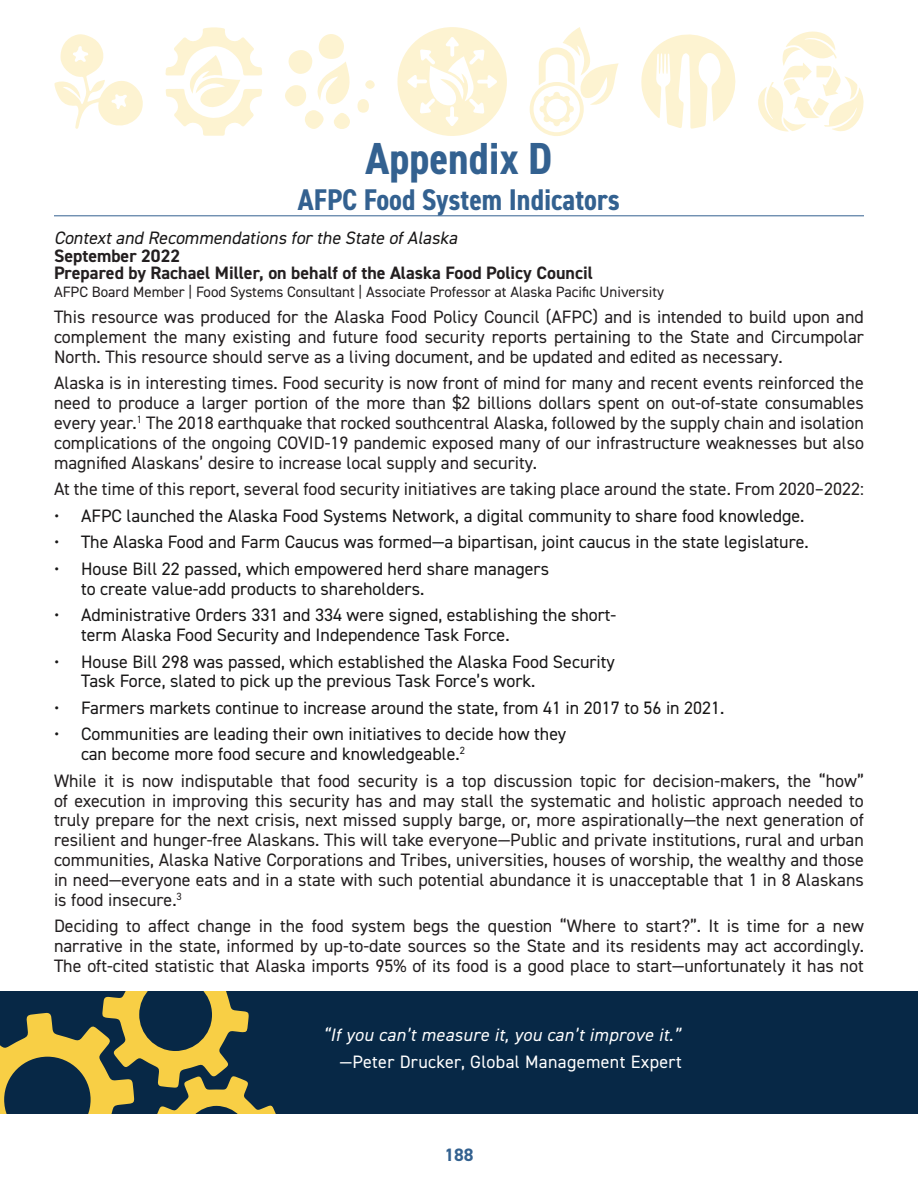
<style>
.page{position:relative;width:918px;height:1188px;background:#fff}
.page>*{position:absolute;margin:0;border:0;box-sizing:border-box;transform-origin:0 0}
.t1{font:700 condensed 45px "DIN2014";color:#336190}
.t2{font:700 condensed 30px "DIN2014";color:#336190}
.t3{font:18px/19.8px "DIN2014";color:#231f20;text-align:justify}
.t4{font:18px/19.8px "DIN2014";color:#181717}
.t5{font:700 18px/17.5px "DIN2014";color:#231f20}
.t6{font:italic 18px "DIN2014";color:#181717}
.t7{font:italic 18px "DIN2014";letter-spacing:.02em;color:#fff}
.t8{font:18px "DIN2014";letter-spacing:.02em;color:#fff}
.t9{font:700 18px "DIN2014";color:#336190}
.t10{font:15px "DIN2014";color:#231f20}
</style>
<div class="page">
<hr style="left:54px;top:216px;width:810px;height:1px;background:#336190">
<svg style="left:165px;top:27px;width:97px;height:109px"></svg>
<svg style="left:529px;top:27px;width:90px;height:109px"></svg>
<svg style="left:758px;top:31px;width:106px;height:101px"></svg>
<svg style="left:641px;top:34px;width:95px;height:95px"></svg>
<svg style="left:397px;top:27px;width:110px;height:109px"></svg>
<div style="left:289px;top:50px;width:24px;height:24px;background:#fdf3d1;border-radius:11px"></div>
<div style="left:285px;top:85px;width:21px;height:21px;background:#fdf3d1;border-radius:50%"></div>
<svg style="left:305px;top:110px;width:19px;height:19px"></svg>
<div style="left:334px;top:113px;width:16px;height:16px;background:#fdf3d1;border-radius:50%"></div>
<div style="left:358px;top:99px;width:11px;height:14px;background:#fdf3d1;border-radius:50%"></div>
<svg style="left:365px;top:80px;width:10px;height:9px"></svg>
<svg style="left:317px;top:34px;width:33px;height:70px"></svg>
<svg style="left:54px;top:34px;width:89px;height:95px"></svg>
<div style="left:0;top:991px;width:918px;height:123px;background:#072846"></div>
<svg style="left:0;top:991px;width:276px;height:123px"></svg>
<h1 class="t1" style="left:366px;top:128px;width:188px">Appendix D</h1>
<h2 class="t2" style="left:298px;top:179px;width:324px">AFPC Food System Indicators</h2>
<p class="t6" style="left:54px;top:227px;width:409px">Contextand Recommendations forthe State ofAlaska</p>
<p class="t5" style="left:54px;top:246px;width:540px">September 2022<br>Prepared by Rachael Miller, on behalf of the Alaska Food Policy Council</p>
<p class="t10" style="left:54px;top:282px;width:612px">AFPC Board Member | Food Systems Consultant | Associate Professor at Alaska Pacific University</p>
<p class="t3" style="left:54px;top:307px;width:812px">This resource was produced for the Alaska Food Policy Council (AFPC) and is intended to build upon and complement the many existing and future food security reports pertaining to the State and Circumpolar North. This resource should serve as a living document, and be updated and edited as necessary.</p>
<p class="t3" style="left:54px;top:373px;width:812px">Alaska is in interesting times. Food security is now front of mind for many and recent events reinforced the need to produce a larger portion of the more than $2 billions dollars spent on out-of-state consumables every year.<sup>1</sup> The 2018 earthquake that rocked southcentral Alaska, followed by the supply chain and isolation complications of the ongoing COVID-19 pandemic exposed many of our infrastructure weaknesses but also magnified Alaskans’ desire to increase local supply and security.</p>
<p class="t3" style="left:54px;top:479px;width:811px">At the time of this report, several food security initiatives are taking place around the state. From 2020–2022:</p>
<p class="t4" style="left:54px;top:505px;width:752px">• AFPC launched the Alaska Food Systems Network, a digital community to share food knowledge.</p>
<p class="t4" style="left:54px;top:532px;width:756px">• The Alaska Food and Farm Caucus was formed—a bipartisan, joint caucus in the state legislature.</p>
<p class="t4" style="left:81px;top:558px;width:470px;text-indent:-27px">• House Bill 22 passed, which empowered herd share managers to create value-add products to shareholders.</p>
<p class="t4" style="left:81px;top:605px;width:537px;text-indent:-27px">• Administrative Orders 331 and 334 were signed, establishing the short&shy;term Alaska Food Security and Independence Task Force.</p>
<p class="t4" style="left:81px;top:651px;width:535px;text-indent:-27px">• House Bill 298 was passed, which established the Alaska Food Security<br>Task Force, slated to pick up the previous Task Force’s work.</p>
<p class="t4" style="left:54px;top:697px;width:672px">• Farmers markets continue to increase around the state, from 41 in 2017 to 56 in 2021.</p>
<p class="t4" style="left:81px;top:724px;width:487px;text-indent:-27px">• Communities are leading their own initiatives to decide how they can become more food secure and knowledgeable.<sup>2</sup></p>
<p class="t3" style="left:54px;top:770px;width:812px">While it is now indisputable that food security is a top discussion topic for decision-makers, the “how” of execution in improving this security has and may stall the systematic and holistic approach needed to truly prepare for the next crisis, next missed supply barge, or, more aspirationally—the next generation of resilient and hunger-free Alaskans. This will take everyone—Public and private institutions, rural and urban communities, Alaska Native Corporations and Tribes, universities, houses of worship, the wealthy and those in need—everyone eats and in a state with such potential abundance it is unacceptable that 1 in 8 Alaskans is food insecure.<sup>3</sup></p>
<p class="t3" style="left:54px;top:916px;width:811px">Deciding to affect change in the food system begs the question “Where to start?”. It is time for a new narrative in the state, informed by up-to-date sources so the State and its residents may act accordingly.<br>The oft-cited statistic that Alaska imports 95% of its food is a good place to start—unfortunately it has not</p>
<p class="t7" style="left:323px;top:1024px;width:359px">“If you can’t measure it, you can’t improve it.”</p>
<p class="t8" style="left:340px;top:1050px;width:343px">—Peter Drucker, Global Management Expert</p>
<p class="t9" style="left:444px;top:1143px;width:31px">188</p>
</div>
